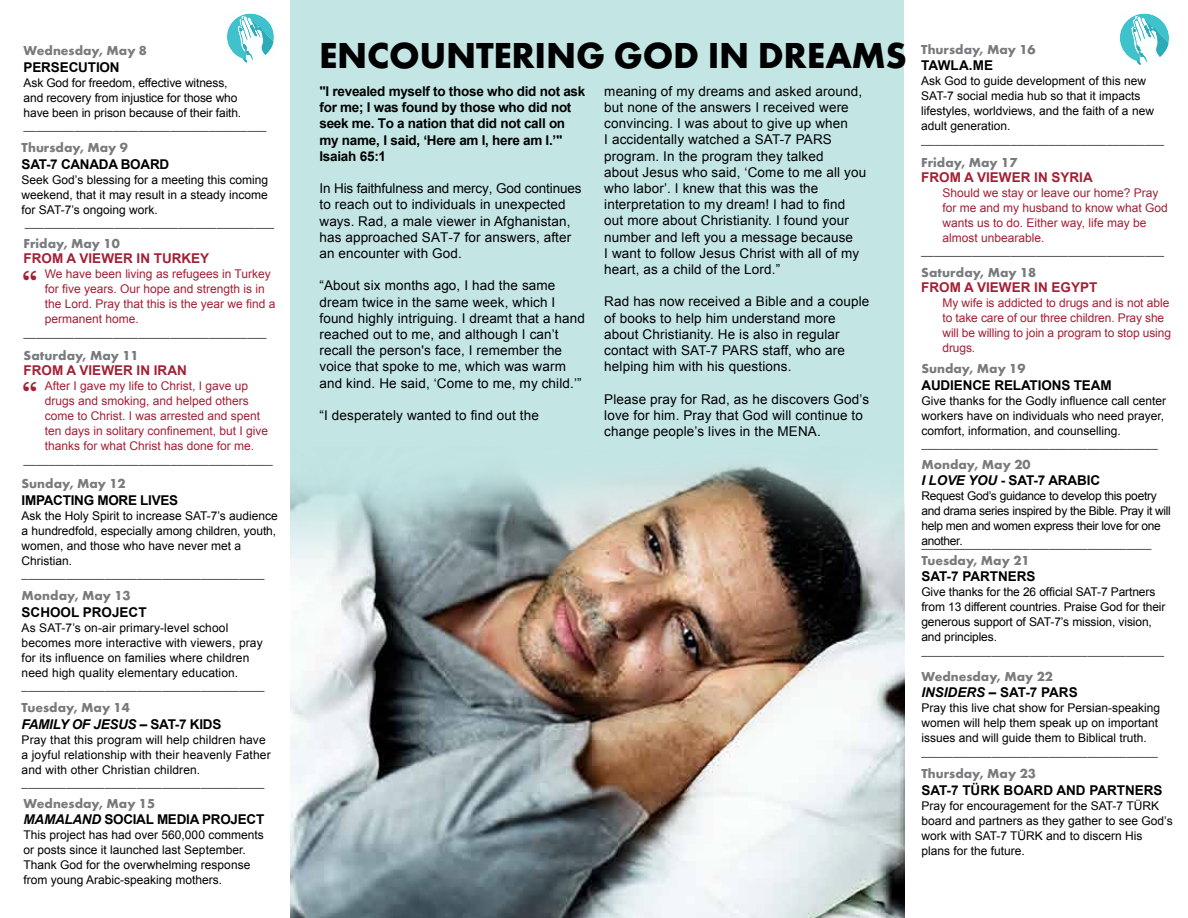
<style>
.page{position:relative;width:1188px;height:918px;background:#fff}
.page>*{position:absolute;margin:0;border:0;box-sizing:border-box;transform-origin:0 0}
.t1{font:700 37.5px "Futura";letter-spacing:-.01em;color:#000}
.t2{font:700 27px "Baskerville";color:#a32035}
.t3{font:18px "Adobe Arabic";color:#000}
.t4{font:13.5px/16.2px "Arial";letter-spacing:.01em;color:#000}
.t5{font:700 13.5px/16.2px "Arial";letter-spacing:-.02em;color:#000}
.t6{font:700 13.5px "Futura";color:#797a7d}
.t7{font:700 13.5px "Arial";color:#a32035}
.t8{font:700 13.5px "Arial";color:#000}
.t9{font:italic 700 13.5px "Arial";letter-spacing:-.02em;color:#000}
.t10{font:12px/15px "Arial";color:#000}
.t11{font:12px/15px "Arial";color:#a32035}
.t12{font:12px/15px "Arial";letter-spacing:-.025em;color:#000}
.s1{font-style:normal}
.s2{font-style:italic}
</style>
<div class="page">
<div style="left:290px;top:0;width:614px;height:917px;background:#c3e6e5"></div>
<svg style="left:227px;top:13px;width:47px;height:50px"></svg>
<svg style="left:1119px;top:13px;width:50px;height:52px"></svg>
<img style="left:290px;top:464px;width:614px;height:454px">
<p class="t6" style="left:24px;top:41px;width:125px">Wednesday, May 8</p>
<p class="t5" style="left:24px;top:59px;width:98px">PERSECUTION</p>
<p class="t10" style="left:24px;top:75px;width:219px">Ask God for freedom, effective witness, and recovery from injustice for those who have been in prison because of their faith.</p>
<h3 class="t3" style="left:24px;top:113px;width:244px">______________________________________</h3>
<p class="t6" style="left:22px;top:138px;width:108px">Thursday, May 9</p>
<p class="t5" style="left:22px;top:156px;width:149px">SAT-7 CANADA BOARD</p>
<p class="t10" style="left:22px;top:172px;width:248px;text-align:justify">Seek God’s blessing for a meeting this coming weekend, that it may result in a steady income for SAT-7’s ongoing work.</p>
<h3 class="t3" style="left:25px;top:210px;width:251px">_______________________________________</h3>
<p class="t6" style="left:24px;top:234px;width:98px">Friday, May 10</p>
<p class="t7" style="left:24px;top:250px;width:187px">FROM A VIEWER IN TURKEY</p>
<p class="t11" style="left:45px;top:267px;width:232px">We have been living as refugees in Turkey for five years. Our hope and strength is in the Lord. Pray that this is the year we find a permanent home.</p>
<h3 class="t3" style="left:24px;top:320px;width:244px">______________________________________</h3>
<h2 class="t2" style="left:22px;top:261px;width:18px">“</h2>
<p class="t6" style="left:24px;top:346px;width:117px">Saturday, May 11</p>
<p class="t7" style="left:24px;top:361px;width:165px">FROM A VIEWER IN IRAN</p>
<p class="t11" style="left:45px;top:379px;width:225px">After I gave my life to Christ, I gave up drugs and smoking, and helped others come to Christ. I was arrested and spent ten days in solitary confinement, but I give thanks for what Christ has done for me.</p>
<h3 class="t3" style="left:24px;top:447px;width:251px">_______________________________________</h3>
<h2 class="t2" style="left:22px;top:373px;width:18px">“</h2>
<p class="t6" style="left:22px;top:474px;width:106px">Sunday, May 12</p>
<p class="t5" style="left:22px;top:493px;width:158px">IMPACTING MORE LIVES</p>
<p class="t10" style="left:22px;top:508px;width:258px">Ask the Holy Spirit to increase SAT-7’s audience a hundredfold, especially among children, youth, women, and those who have never met a Christian.</p>
<h3 class="t3" style="left:22px;top:562px;width:244px">______________________________________</h3>
<p class="t6" style="left:22px;top:586px;width:111px">Monday, May 13</p>
<p class="t8" style="left:22px;top:603px;width:127px">SCHOOL PROJECT</p>
<p class="t10" style="left:22px;top:620px;width:243px">As SAT-7’s on-air primary-level school becomes more interactive with viewers, pray for its influence on families where children need high quality elementary education.</p>
<h3 class="t3" style="left:22px;top:673px;width:244px">______________________________________</h3>
<p class="t6" style="left:22px;top:698px;width:110px">Tuesday, May 14</p>
<p class="t9" style="left:22px;top:715px;width:201px">FAMILY OF JESUS <span class="s1">– SAT-7 KIDS</span></p>
<p class="t10" style="left:22px;top:732px;width:251px">Pray that this program will help children have a joyful relationship with their heavenly Father and with other Christian children.</p>
<h3 class="t3" style="left:22px;top:770px;width:244px">______________________________________</h3>
<p class="t6" style="left:24px;top:794px;width:133px">Wednesday, May 15</p>
<p class="t5" style="left:24px;top:812px;width:242px"><span class="s2">MAMALAND</span> SOCIAL MEDIA PROJECT</p>
<p class="t10" style="left:24px;top:828px;width:242px">This project has had over 560,000 comments or posts since it launched last September.<br>Thank God for the overwhelming response from young Arabic-speaking mothers.</p>
<h1 class="t1" style="left:319px;top:29px;width:589px">ENCOUNTERING GOD IN DREAMS</h1>
<p class="t5" style="left:319px;top:84px;width:267px">"I revealed myself to those who did not ask for me; I was found by those who did not seek me. To a nation that did not call on my name, I said, ‘Here am I, here am I.’" Isaiah 65:1</p>
<p class="t4" style="left:319px;top:181px;width:264px">In His faithfulness and mercy, God continues to reach out to individuals in unexpected ways. Rad, a male viewer in Afghanistan, has approached SAT-7 for answers, after an encounter with God.</p>
<p class="t4" style="left:319px;top:278px;width:267px">“About six months ago, I had the same dream twice in the same week, which I found highly intriguing. I dreamt that a hand reached out to me, and although I can’t recall the person's face, I remember the voice that spoke to me, which was warm and kind. He said, ‘Come to me, my child.’”</p>
<p class="t4" style="left:319px;top:407px;width:221px">“I desperately wanted to find out the</p>
<p class="t4" style="left:604px;top:83px;width:263px">meaning of my dreams and asked around, but none of the answers I received were convincing. I was about to give up when<br>I accidentally watched a SAT-7 PARS program. In the program they talked<br>about Jesus who said, ‘Come to me all you who labor’. I knew that this was the interpretation to my dream! I had to find out more about Christianity. I found your number and left you a message because<br>I want to follow Jesus Christ with all of my heart, as a child of the Lord.”</p>
<p class="t4" style="left:604px;top:294px;width:267px">Rad has now received a Bible and a couple of books to help him understand more about Christianity. He is also in regular contact with SAT-7 PARS staff, who are helping him with his questions.</p>
<p class="t4" style="left:604px;top:391px;width:266px">Please pray for Rad, as he discovers God’s love for him. Pray that God will continue to change people’s lives in the MENA.</p>
<p class="t6" style="left:921px;top:40px;width:116px">Thursday, May 16</p>
<p class="t5" style="left:921px;top:58px;width:73px">TAWLA.ME</p>
<p class="t10" style="left:921px;top:74px;width:234px">Ask God to guide development of this new SAT-7 social media hub so that it impacts lifestyles, worldviews, and the faith of a new adult generation.</p>
<h3 class="t3" style="left:921px;top:127px;width:244px">______________________________________</h3>
<p class="t6" style="left:921px;top:152px;width:98px">Friday, May 17</p>
<p class="t7" style="left:921px;top:168px;width:173px">FROM A VIEWER IN SYRIA</p>
<p class="t11" style="left:943px;top:185px;width:227px">Should we stay or leave our home? Pray for me and my husband to know what God wants us to do. Either way, life may be almost unbearable.</p>
<h3 class="t3" style="left:921px;top:238px;width:244px">______________________________________</h3>
<p class="t6" style="left:921px;top:263px;width:117px">Saturday, May 18</p>
<p class="t7" style="left:921px;top:279px;width:178px">FROM A VIEWER IN EGYPT</p>
<p class="t11" style="left:943px;top:296px;width:230px">My wife is addicted to drugs and is not able to take care of our three children. Pray she will be willing to join a program to stop using drugs.</p>
<p class="t6" style="left:921px;top:359px;width:106px">Sunday, May 19</p>
<p class="t5" style="left:921px;top:377px;width:192px">AUDIENCE RELATIONS TEAM</p>
<p class="t10" style="left:921px;top:393px;width:246px">Give thanks for the Godly influence call center workers have on individuals who need prayer, comfort, information, and counselling.</p>
<h3 class="t3" style="left:921px;top:431px;width:238px">_____________________________________</h3>
<p class="t6" style="left:921px;top:454px;width:111px">Monday, May 20</p>
<p class="t5" style="left:921px;top:473px;width:180px"><span class="s2">I LOVE YOU</span> - SAT-7 ARABIC</p>
<p class="t12" style="left:921px;top:488px;width:251px">Request God’s guidance to develop this poetry and drama series inspired by the Bible. Pray it will help men and women express their love for one</p>
<h3 class="t3" style="left:921px;top:531px;width:232px">____________________________________</h3>
<p class="t12" style="left:921px;top:533px;width:43px">another.</p>
<p class="t6" style="left:921px;top:551px;width:110px">Tuesday, May 21</p>
<p class="t8" style="left:921px;top:568px;width:116px">SAT-7 PARTNERS</p>
<p class="t10" style="left:921px;top:585px;width:246px">Give thanks for the 26 official SAT-7 Partners from 13 different countries. Praise God for their generous support of SAT-7’s mission, vision, and principles.</p>
<h3 class="t3" style="left:921px;top:638px;width:244px">______________________________________</h3>
<p class="t6" style="left:921px;top:667px;width:133px">Wednesday, May 22</p>
<p class="t5" style="left:921px;top:685px;width:158px"><span class="s2">INSIDERS</span> – SAT-7 PARS</p>
<p class="t10" style="left:921px;top:701px;width:240px">Pray this live chat show for Persian-speaking women will help them speak up on important issues and will guide them to Biblical truth.</p>
<h3 class="t3" style="left:921px;top:739px;width:238px">_____________________________________</h3>
<p class="t6" style="left:921px;top:764px;width:116px">Thursday, May 23</p>
<p class="t8" style="left:921px;top:781px;width:243px">SAT-7 TÜRK BOARD AND PARTNERS</p>
<p class="t10" style="left:921px;top:798px;width:253px">Pray for encouragement for the SAT-7 TÜRK board and partners as they gather to see God’s work with SAT-7 TÜRK and to discern His plans for the future.</p>
</div>
